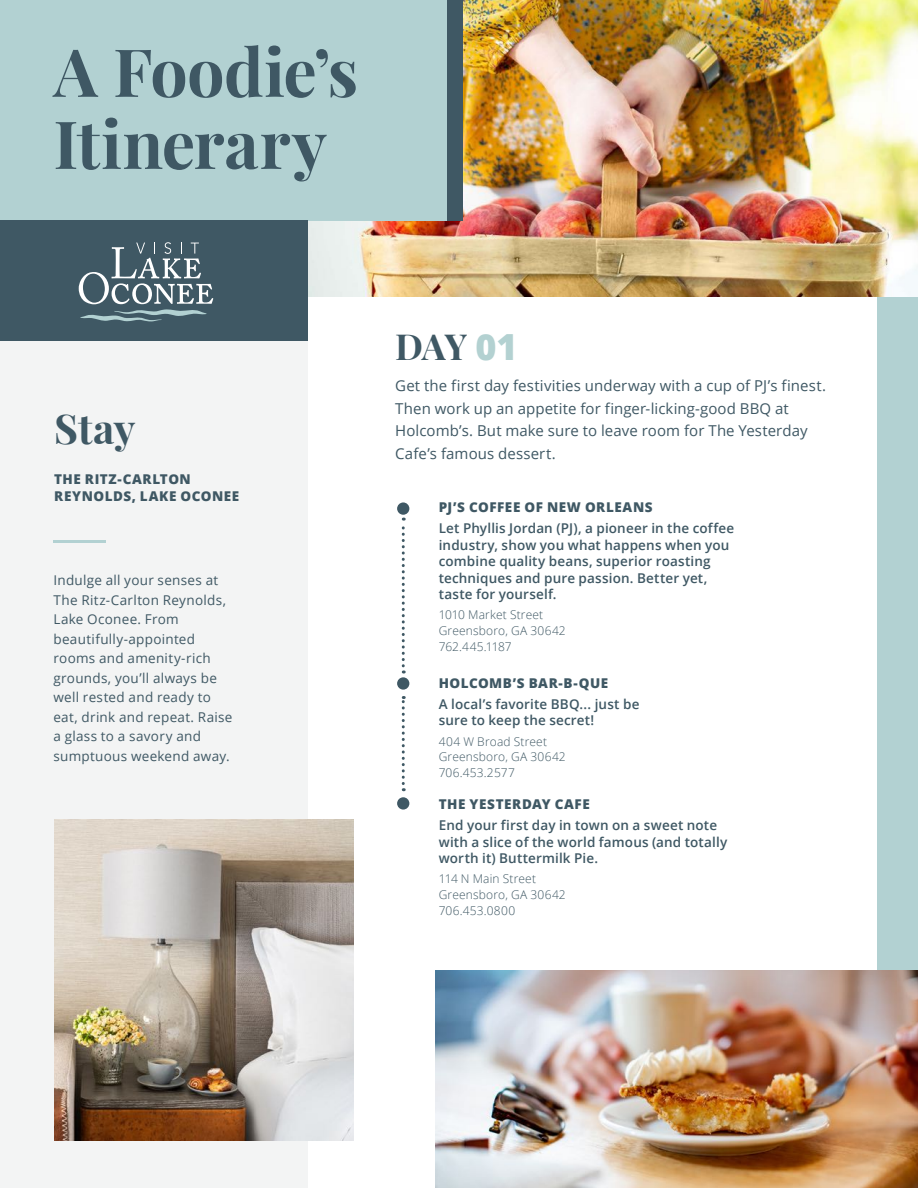
<style>
.page{position:relative;width:918px;height:1188px;background:#fff}
.page>*{position:absolute;margin:0;border:0;box-sizing:border-box;transform-origin:0 0}
.t1{font:700 66.45px/72.2px "Playfair Display";letter-spacing:-.01em;color:#3f5864}
.t2{font:700 41.1px "Playfair Display";color:#3f5864}
.t3{font:700 36px "Playfair Display";color:#3f5864}
.t4{font:15px/22.5px "Open Sans";letter-spacing:.005em;color:#3f5864}
.t5{font:600 13.5px/16.5px "Open Sans";letter-spacing:.01em;color:#3f5864}
.t6{font:13.5px/19.5px "Open Sans";letter-spacing:.02em;color:#3f5864}
.t7{font:800 13.5px/16.5px "Open Sans";letter-spacing:.04em;color:#3f5864}
.t8{font:300 12px/15.8px "Open Sans";letter-spacing:.015em;color:#3f5864}
.s1{font-family:"Open Sans";font-weight:800;color:#b3d1d1}
</style>
<div class="page">
<div style="left:878px;top:297px;width:40px;height:674px;background:#b2d1d2"></div>
<img style="left:436px;top:971px;width:482px;height:217px">
<img style="left:308px;top:0;width:610px;height:297px">
<div style="left:446px;top:0;width:16px;height:221px;background:#3f5864"></div>
<div style="left:0;top:221px;width:308px;height:967px;background:#f3f4f4"></div>
<svg style="left:402px;top:696px;width:3px;height:95px"></svg>
<div style="left:397px;top:677px;width:12px;height:13px;background:#3f5864;border-radius:50%"></div>
<div style="left:397px;top:502px;width:12px;height:13px;background:#3f5864;border-radius:50%"></div>
<div style="left:397px;top:797px;width:12px;height:13px;background:#3f5864;border-radius:50%"></div>
<img style="left:54px;top:820px;width:299px;height:321px">
<div style="left:0;top:0;width:446px;height:221px;background:#b2d1d2"></div>
<div style="left:0;top:221px;width:308px;height:120px;background:#3f5864"></div>
<svg style="left:79px;top:242px;width:134px;height:80px"></svg>
<svg style="left:402px;top:518px;width:3px;height:156px"></svg>
<hr style="left:54px;top:540px;width:52px;height:3px;background:#b2d1d2">
<h1 class="t1" style="left:53px;top:33px;width:306px">A Foodie’s<br>Itinerary</h1>
<h2 class="t2" style="left:54px;top:400px;width:83px">Stay</h2>
<p class="t7" style="left:54px;top:471px;width:187px">THE RITZ-CARLTON<br>REYNOLDS, LAKE OCONEE</p>
<p class="t6" style="left:54px;top:570px;width:180px">Indulge all your senses at<br>The Ritz-Carlton Reynolds,<br>Lake Oconee. From beautifully-appointed rooms and amenity-rich grounds, you’ll always be well rested and ready to eat, drink and repeat. Raise a glass to a savory and sumptuous weekend away.</p>
<h3 class="t3" style="left:395px;top:321px;width:124px">DAY <span class="s1">01</span></h3>
<p class="t4" style="left:395px;top:374px;width:432px">Get the first day festivities underway with a cup of PJ’s finest.<br>Then work up an appetite for finger-licking-good BBQ at Holcomb’s. But make sure to leave room for The Yesterday Cafe’s famous dessert.</p>
<p class="t7" style="left:439px;top:499px;width:215px">PJ’S COFFEE OF NEW ORLEANS</p>
<p class="t5" style="left:439px;top:520px;width:297px">Let Phyllis Jordan (PJ), a pioneer in the coffee industry, show you what happens when you combine quality beans, superior roasting techniques and pure passion. Better yet, taste for yourself.</p>
<p class="t8" style="left:439px;top:607px;width:129px">1010 Market Street<br>Greensboro, GA 30642<br>762.445.1187</p>
<p class="t7" style="left:439px;top:675px;width:171px">HOLCOMB’S BAR-B-QUE</p>
<p class="t5" style="left:439px;top:696px;width:202px">A local’s favorite BBQ... just be sure to keep the secret!</p>
<p class="t8" style="left:439px;top:733px;width:129px">404 W Broad Street<br>Greensboro, GA 30642<br>706.453.2577</p>
<p class="t7" style="left:439px;top:796px;width:153px">THE YESTERDAY CAFE</p>
<p class="t5" style="left:439px;top:817px;width:290px">End your first day in town on a sweet note with a slice of the world famous (and totally worth it) Buttermilk Pie.</p>
<p class="t8" style="left:439px;top:871px;width:129px">114 N Main Street<br>Greensboro, GA 30642<br>706.453.0800</p>
</div>
